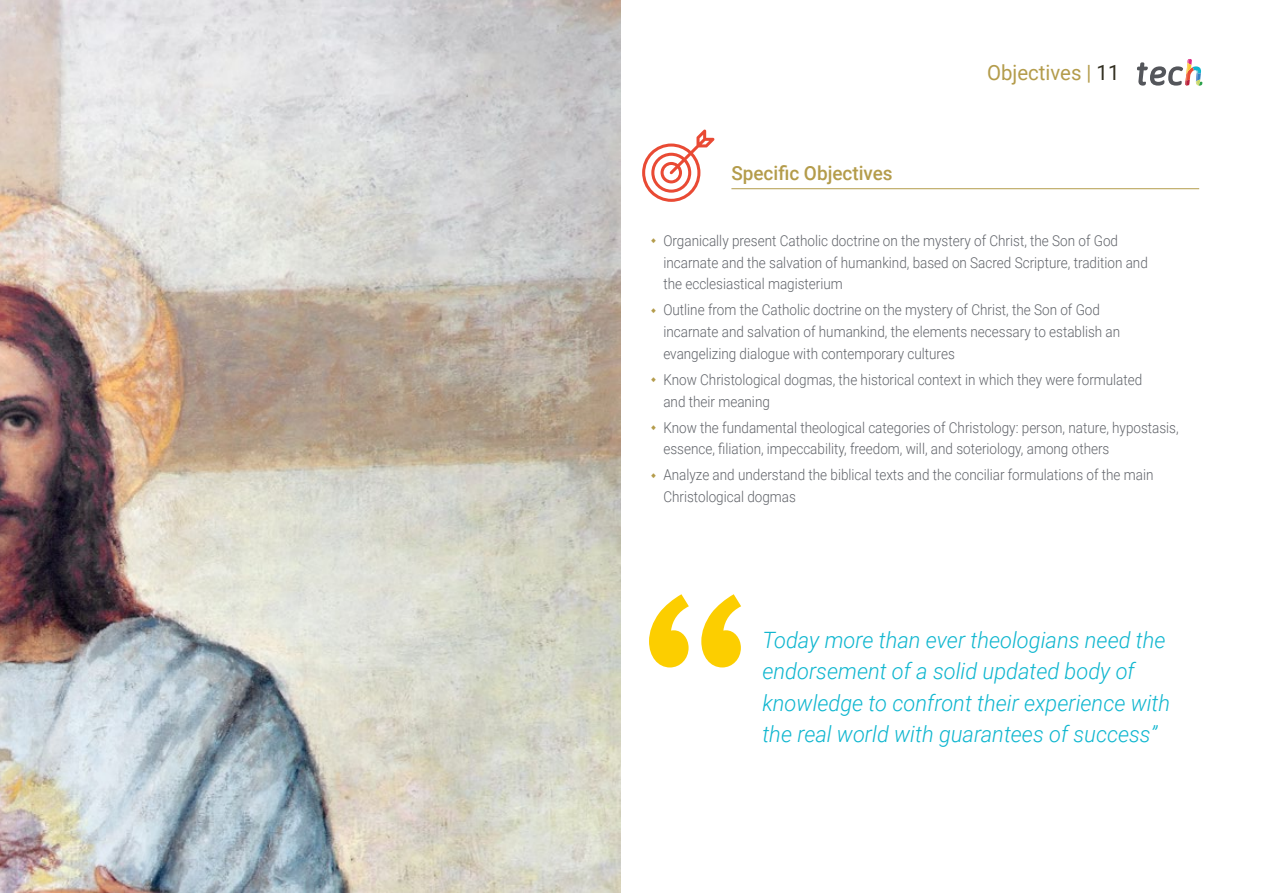
<style>
.page{position:relative;width:1263px;height:893px;background:#fff}
.page>*{position:absolute;margin:0;border:0;box-sizing:border-box;transform-origin:0 0}
.t1{font:italic 300 22.5px/31.5px "Roboto";color:#0fb6cf}
.t2{font:21px "Roboto";color:#b49c4b}
.t3{font:500 19.5px "Roboto";color:#b49c4b}
.t4{font:300 15px/21.8px "Roboto";color:#61646a;scale:.9 1}
.s1{color:#312e20}
</style>
<div class="page">
<hr style="left:731px;top:188px;width:468px;height:1px;background:#b49c4b">
<svg style="left:642px;top:129px;width:72px;height:73px"></svg>
<img style="left:0;top:0;width:621px;height:893px">
<svg style="left:649px;top:594px;width:92px;height:73px"></svg>
<svg style="left:1137px;top:59px;width:65px;height:27px"></svg>
<h3 class="t3" style="left:731px;top:160px;width:163px">Specific Objectives</h3>
<h2 class="t2" style="left:987px;top:57px;width:134px">Objectives | <span class="s1">11</span></h2>
<p class="t4" style="left:663px;top:229px;width:540px">Organically present Catholic doctrine on the mystery of Christ, the Son of God incarnate and the salvation of humankind, based on Sacred Scripture, tradition and the ecclesiastical magisterium</p>
<p class="t4" style="left:663px;top:299px;width:509px">Outline from the Catholic doctrine on the mystery of Christ, the Son of God incarnate and salvation of humankind, the elements necessary to establish an evangelizing dialogue with contemporary cultures</p>
<p class="t4" style="left:663px;top:368px;width:534px">Know Christological dogmas, the historical context in which they were formulated and their meaning</p>
<p class="t4" style="left:663px;top:416px;width:574px">Know the fundamental theological categories of Christology: person, nature, hypostasis, essence, filiation, impeccability, freedom, will, and soteriology, among others</p>
<p class="t4" style="left:663px;top:464px;width:546px">Analyze and understand the biblical texts and the conciliar formulations of the main<br>Christological dogmas</p>
<h1 class="t1" style="left:762px;top:623px;width:409px">Today more than ever theologians need the endorsement of a solid updated body of knowledge to confront their experience with the real world with guarantees of success”</h1>
</div>
